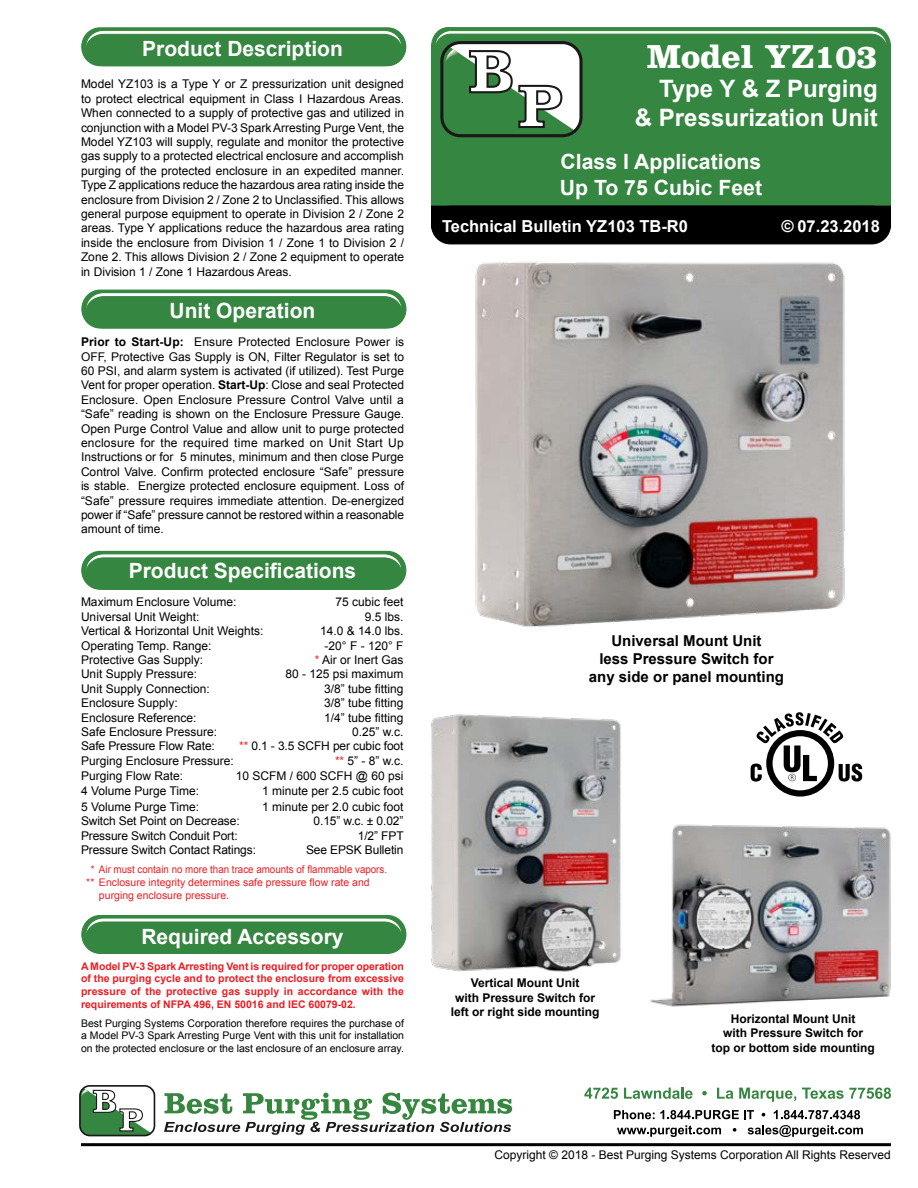
<style>
.page{position:relative;width:918px;height:1188px;background:#fff}
.page>*{position:absolute;margin:0;border:0;box-sizing:border-box;transform-origin:0 0}
.t1{font:700 34.5px "Clarendon";color:#fff}
.t2{font:700 24px/28.8px "Arial";color:#fff;text-align:right}
.t3{font:700 21px/25.2px "Arial";color:#fff}
.t4{font:700 16.5px "Arial";color:#fff}
.t5{font:700 15px/18px "Arial";color:#000;text-align:center}
.t6{font:12px/14.4px "Arial";color:#000;text-align:justify}
.t7{font:700 12px/14.4px "Arial";color:#000;text-align:center}
.t8{font:700 10.5px/12.6px "Arial";color:#ed1d24;text-align:justify}
.t9{font:10.5px/12.6px "Arial";color:#000;text-align:justify}
.t10{font:10.5px "Arial";color:#ed1d24}
.t11{font:10.5px "Arial";color:#ed1d24;scale:.93 1}
.s1{font-weight:700}
.s2{color:#ed1d24}
.s3{font-style:italic}
</style>
<div class="page">
<img style="left:650px;top:824px;width:241px;height:183px">
<img style="left:431px;top:714px;width:190px;height:258px">
<img style="left:475px;top:261px;width:370px;height:366px">
<div style="left:81px;top:915px;width:325px;height:39px;border:1px solid #358641;border-radius:19px"></div>
<svg style="left:85px;top:917px;width:318px;height:37px;background:#469051"></svg>
<div style="left:81px;top:551px;width:325px;height:39px;border:1px solid #358641;border-radius:19px"></div>
<svg style="left:85px;top:553px;width:318px;height:37px;background:#469051"></svg>
<div style="left:81px;top:290px;width:325px;height:39px;border:1px solid #358641;border-radius:19px"></div>
<svg style="left:85px;top:292px;width:318px;height:37px;background:#479152"></svg>
<div style="left:81px;top:27px;width:325px;height:39px;border:1px solid #358641;border-radius:19px"></div>
<svg style="left:85px;top:29px;width:318px;height:37px;background:#469051"></svg>
<svg style="left:766px;top:730px;width:68px;height:67px"></svg>
<div style="left:773px;top:736px;width:55px;height:54px;background:#fff;border-radius:50%"></div>
<svg style="left:751px;top:712px;width:111px;height:70px"></svg>
<svg style="left:80px;top:1086px;width:75px;height:50px"></svg>
<div style="left:79px;top:1085px;width:76px;height:51px;border:2px solid #1a1818;border-radius:10px"></div>
<svg style="left:164px;top:1093px;width:348px;height:42px"></svg>
<svg style="left:584px;top:1088px;width:34px;height:11px"></svg>
<svg style="left:624px;top:1088px;width:69px;height:11px"></svg>
<svg style="left:702px;top:1091px;width:5px;height:4px"></svg>
<svg style="left:717px;top:1088px;width:16px;height:11px"></svg>
<svg style="left:739px;top:1088px;width:57px;height:14px"></svg>
<svg style="left:802px;top:1088px;width:89px;height:11px"></svg>
<svg style="left:614px;top:1110px;width:140px;height:9px"></svg>
<svg style="left:774px;top:1110px;width:86px;height:9px"></svg>
<svg style="left:617px;top:1125px;width:104px;height:12px"></svg>
<svg style="left:733px;top:1128px;width:3px;height:4px"></svg>
<svg style="left:748px;top:1125px;width:115px;height:12px"></svg>
<hr style="left:81px;top:1143px;width:810px;height:3px;background:#000">
<div style="left:432px;top:46px;width:459px;height:181px;background:#358640"></div>
<div style="left:432px;top:206px;width:459px;height:38px;background:#000;border-radius:19px"></div>
<div style="left:431px;top:206px;width:460px;height:38px;border:1px solid #000;border-radius:19px"></div>
<div style="left:432px;top:206px;width:459px;height:22px;background:#000"></div>
<svg style="left:431px;top:27px;width:460px;height:108px"></svg>
<h3 class="t3" style="left:142px;top:37px;width:202px">Product Description</h3>
<p class="t6" style="left:81px;top:77px;width:325px">Model YZ103 is a Type Y or Z pressurization unit designed to protect electrical equipment in Class I Hazardous Areas.<br>When connected to a supply of protective gas and utilized in conjunction with a Model PV-3 Spark Arresting Purge Vent, the Model YZ103 will supply, regulate and monitor the protective gas supply to a protected electrical enclosure and accomplish purging of the protected enclosure in an expedited manner.<br>Type Z applications reduce the hazardous area rating inside the enclosure from Division 2 / Zone 2 to Unclassified. This allows general purpose equipment to operate in Division 2 / Zone 2 areas. Type Y applications reduce the hazardous area rating inside the enclosure from Division 1 / Zone 1 to Division 2 / Zone 2. This allows Division 2 / Zone 2 equipment to operate in Division 1 / Zone 1 Hazardous Areas.</p>
<h3 class="t3" style="left:170px;top:299px;width:147px">Unit Operation</h3>
<p class="t6" style="left:81px;top:335px;width:325px"><span class="s1">Prior to Start-Up:</span> Ensure Protected Enclosure Power is OFF, Protective Gas Supply is ON, Filter Regulator is set to 60 PSI, and alarm system is activated (if utilized). Test Purge Vent for proper operation. <span class="s1">Start-Up</span>: Close and seal Protected Enclosure. Open Enclosure Pressure Control Valve until a “Safe” reading is shown on the Enclosure Pressure Gauge.<br>Open Purge Control Value and allow unit to purge protected enclosure for the required time marked on Unit Start Up Instructions or for 5 minutes, minimum and then close Purge Control Valve. Confirm protected enclosure “Safe” pressure is stable. Energize protected enclosure equipment. Loss of “Safe” pressure requires immediate attention. De-energized power if “Safe” pressure cannot be restored within a reasonable amount of time.</p>
<h3 class="t3" style="left:129px;top:559px;width:229px">Product Specifications</h3>
<p class="t6" style="left:81px;top:595px;width:157px">Maximum Enclosure Volume:</p>
<p class="t6" style="left:335px;top:595px;width:70px">75 cubic feet</p>
<p class="t6" style="left:81px;top:609px;width:120px">Universal Unit Weight:</p>
<p class="t6" style="left:365px;top:609px;width:40px">9.5 lbs.</p>
<p class="t6" style="left:81px;top:624px;width:184px">Vertical &amp; Horizontal Unit Weights:</p>
<p class="t6" style="left:320px;top:624px;width:85px">14.0 &amp; 14.0 lbs.</p>
<p class="t6" style="left:81px;top:638px;width:132px">Operating Temp. Range:</p>
<p class="t6" style="left:325px;top:638px;width:80px">-20° F - 120° F</p>
<p class="t6" style="left:81px;top:653px;width:124px">Protective Gas Supply:</p>
<p class="t6" style="left:315px;top:653px;width:90px"><span class="s2">*</span> Air or Inert Gas</p>
<p class="t6" style="left:81px;top:667px;width:118px">Unit Supply Pressure:</p>
<p class="t6" style="left:285px;top:667px;width:120px">80 - 125 psi maximum</p>
<p class="t6" style="left:81px;top:681px;width:130px">Unit Supply Connection:</p>
<p class="t6" style="left:324px;top:681px;width:81px">3/8” tube fitting</p>
<p class="t6" style="left:81px;top:696px;width:98px">Enclosure Supply:</p>
<p class="t6" style="left:324px;top:696px;width:81px">3/8” tube fitting</p>
<p class="t6" style="left:81px;top:710px;width:117px">Enclosure Reference:</p>
<p class="t6" style="left:324px;top:710px;width:81px">1/4” tube fitting</p>
<p class="t6" style="left:81px;top:725px;width:138px">Safe Enclosure Pressure:</p>
<p class="t6" style="left:352px;top:725px;width:53px">0.25” w.c.</p>
<p class="t6" style="left:81px;top:739px;width:135px">Safe Pressure Flow Rate:</p>
<p class="t6" style="left:239px;top:739px;width:166px"><span class="s2">**</span> 0.1 - 3.5 SCFH per cubic foot</p>
<p class="t6" style="left:81px;top:753px;width:154px">Purging Enclosure Pressure:</p>
<p class="t6" style="left:335px;top:753px;width:70px"><span class="s2">**</span> 5” - 8” w.c.</p>
<p class="t6" style="left:81px;top:769px;width:104px">Purging Flow Rate:</p>
<p class="t6" style="left:236px;top:769px;width:169px">10 SCFM / 600 SCFH @ 60 psi</p>
<p class="t6" style="left:81px;top:784px;width:120px">4 Volume Purge Time:</p>
<p class="t6" style="left:262px;top:784px;width:143px">1 minute per 2.5 cubic foot</p>
<p class="t6" style="left:81px;top:800px;width:120px">5 Volume Purge Time:</p>
<p class="t6" style="left:262px;top:800px;width:143px">1 minute per 2.0 cubic foot</p>
<p class="t6" style="left:81px;top:814px;width:160px">Switch Set Point on Decrease:</p>
<p class="t6" style="left:314px;top:814px;width:91px">0.15” w.c. ± 0.02”</p>
<p class="t6" style="left:81px;top:828px;width:158px">Pressure Switch Conduit Port:</p>
<p class="t6" style="left:358px;top:828px;width:47px">1/2” FPT</p>
<p class="t6" style="left:81px;top:843px;width:177px">Pressure Switch Contact Ratings:</p>
<p class="t6" style="left:306px;top:843px;width:99px">See EPSK Bulletin</p>
<p class="t11" style="left:91px;top:863px;width:320px">* Air must contain no more than trace amounts of flammable vapors.</p>
<p class="t10" style="left:86px;top:875px;width:285px">** Enclosure integrity determines safe pressure flow rate and</p>
<p class="t10" style="left:99px;top:888px;width:132px">purging enclosure pressure.</p>
<h3 class="t3" style="left:141px;top:924px;width:204px">Required Accessory</h3>
<p class="t8" style="left:81px;top:960px;width:325px">A Model PV-3 Spark Arresting Vent is required for proper operation of the purging cycle and to protect the enclosure from excessive pressure of the protective gas supply in accordance with the requirements of NFPA 496, EN 50016 and IEC 60079-02.</p>
<p class="t9" style="left:81px;top:1017px;width:325px">Best Purging Systems Corporation therefore requires the purchase of a Model PV-3 Spark Arresting Purge Vent with this unit for installation on the protected enclosure or the last enclosure of an enclosure array.</p>
<h1 class="t1" style="left:647px;top:35px;width:232px">Model YZ103</h1>
<h2 class="t2" style="left:635px;top:75px;width:244px">Type Y &amp; Z Purging<br>&amp; Pressurization Unit</h2>
<h3 class="t3" style="left:560px;top:150px;width:204px">Class I Applications<br>Up To 75 Cubic Feet</h3>
<h3 class="t4" style="left:442px;top:215px;width:248px">Technical Bulletin YZ103 TB-R0</h3>
<h3 class="t4" style="left:781px;top:215px;width:101px"><span class="s3">©</span> 07.23.2018</h3>
<p class="t5" style="left:589px;top:632px;width:197px">Universal Mount Unit<br>less Pressure Switch for any side or panel mounting</p>
<p class="t7" style="left:451px;top:976px;width:150px">Vertical Mount Unit<br>with Pressure Switch for left or right side mounting</p>
<p class="t7" style="left:711px;top:1012px;width:165px">Horizontal Mount Unit<br>with Pressure Switch for<br>top or bottom side mounting</p>
<p class="t6" style="left:495px;top:1147px;width:398px">Copyright © 2018 - Best Purging Systems Corporation All Rights Reserved</p>
</div>
